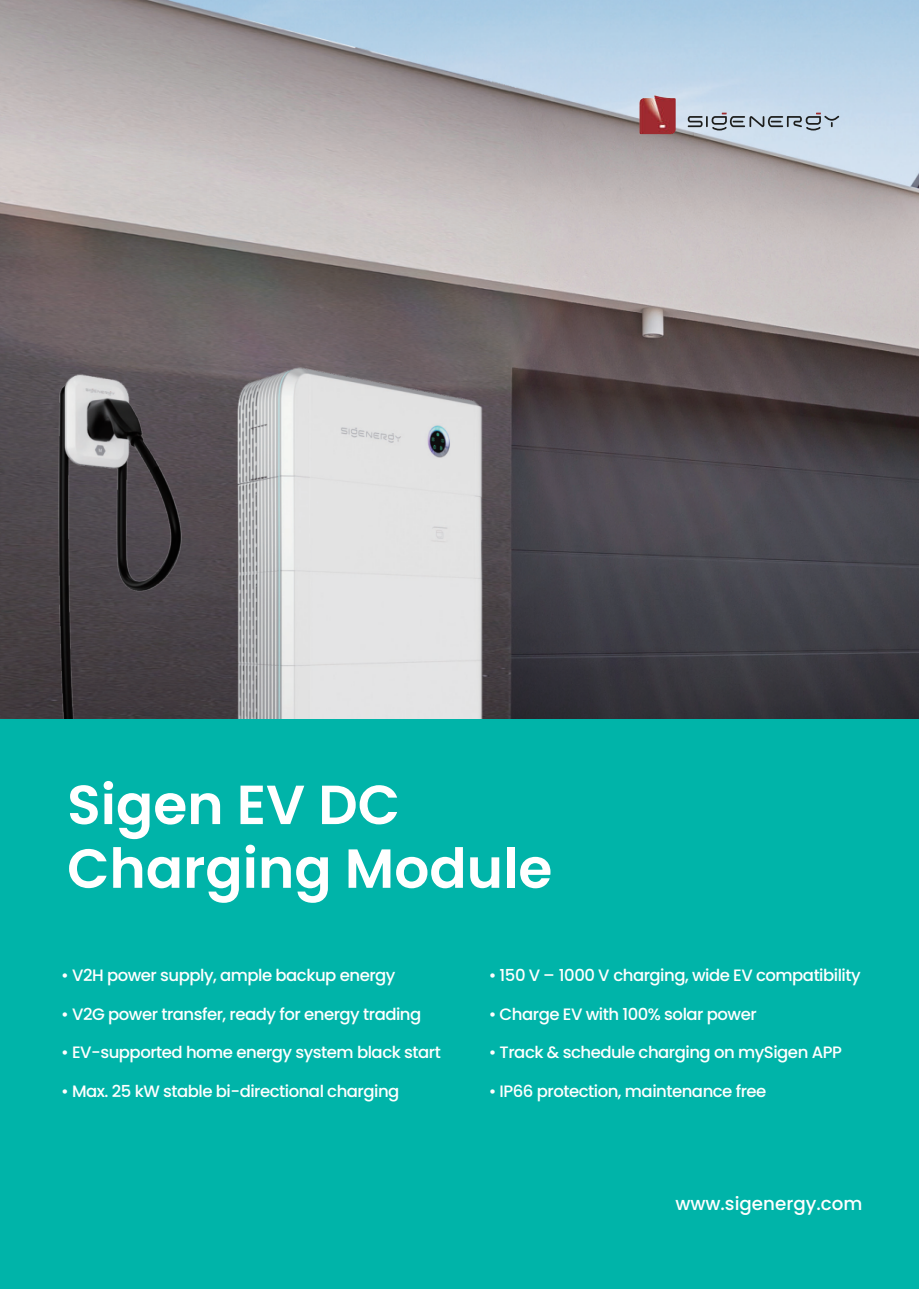
<style>
.page{position:relative;width:919px;height:1289px;background:#fff}
.page>*{position:absolute;margin:0;border:0;box-sizing:border-box;transform-origin:0 0}
.t1{font:600 55.05px/63.8px "Poppins";color:#fff}
.t2{font:500 18.3px "Poppins";color:#fff}
.t3{font:500 16.5px "Poppins";letter-spacing:-.03em;color:#fff}
</style>
<div class="page">
<img style="left:0;top:0;width:918px;height:720px">
<img style="left:34px;top:346px;width:469px;height:374px">
<svg style="left:687px;top:113px;width:152px;height:17px;background:#a4b0bb"></svg>
<img style="left:639px;top:95px;width:36px;height:39px">
<div style="left:0;top:720px;width:918px;height:568px;background:#00b4a9"></div>
<h1 class="t1" style="left:67px;top:773px;width:486px">Sigen EV DC<br>Charging Module</h1>
<p class="t3" style="left:61px;top:966px;width:336px">• V2H power supply, ample backup energy</p>
<p class="t3" style="left:61px;top:1004px;width:361px">• V2G power transfer, ready for energy trading</p>
<p class="t3" style="left:61px;top:1042px;width:381px">• EV-supported home energy system black start</p>
<p class="t3" style="left:61px;top:1081px;width:340px">• Max. 25 kW stable bi-directional charging</p>
<p class="t3" style="left:488px;top:966px;width:373px">• 150 V – 1000 V charging, wide EV compatibility</p>
<p class="t3" style="left:488px;top:1004px;width:269px">• Charge EV with 100% solar power</p>
<p class="t3" style="left:488px;top:1042px;width:354px">• Track &amp; schedule charging on mySigen APP</p>
<p class="t3" style="left:488px;top:1081px;width:279px">• IP66 protection, maintenance free</p>
<p class="t2" style="left:675px;top:1192px;width:188px">www.sigenergy.com</p>
</div>
